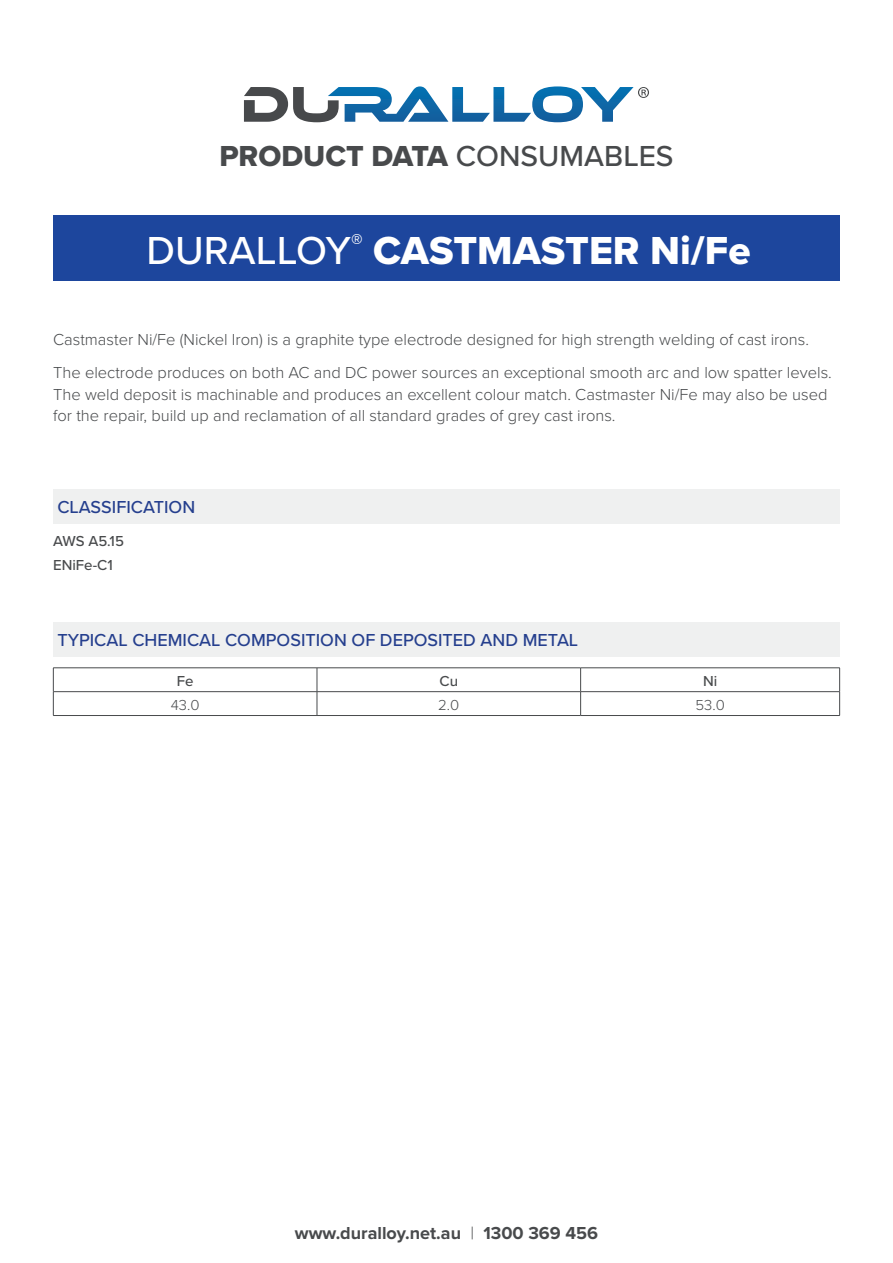
<style>
.page{position:relative;width:893px;height:1263px;background:#fff}
.page>*{position:absolute;margin:0;border:0;box-sizing:border-box;transform-origin:0 0}
.t1{font:40.5px "Proxima Nova Extrabld";color:#fff}
.t2{font:30px "Proxima Nova Extrabld";color:#484a4c}
.t3{font:500 18px "Proxima Nova";color:#253f8e}
.t4{font:700 18px "Proxima Nova";color:#484a4c}
.t5{font:300 16.5px/33.8px "Proxima Nova";color:#484a4c}
.t6{font:500 15px/23.7px "Proxima Nova";color:#484a4c}
.t7{font:300 15px "Proxima Nova";color:#484a4c}
.s1{font-family:"Proxima Nova";font-weight:500}
.s2{font-weight:300}
</style>
<div class="page">
<svg style="left:244px;top:86px;width:405px;height:36px"></svg>
<div style="left:53px;top:215px;width:787px;height:66px;background:#1d469d"></div>
<div style="left:53px;top:489px;width:787px;height:34px;background:#eff0f0"></div>
<hr style="left:53px;top:667px;width:264px;height:1px;background:#484a4c">
<hr style="left:317px;top:667px;width:264px;height:1px;background:#484a4c">
<hr style="left:581px;top:667px;width:259px;height:1px;background:#484a4c">
<hr style="left:53px;top:691px;width:264px;height:1px;background:#484a4c">
<svg style="left:53px;top:668px;width:1px;height:47px"></svg>
<hr style="left:317px;top:691px;width:264px;height:1px;background:#484a4c">
<svg style="left:317px;top:668px;width:1px;height:47px"></svg>
<hr style="left:581px;top:691px;width:259px;height:1px;background:#484a4c">
<svg style="left:580px;top:668px;width:1px;height:47px"></svg>
<svg style="left:839px;top:668px;width:1px;height:47px"></svg>
<hr style="left:53px;top:715px;width:264px;height:1px;background:#484a4c">
<hr style="left:317px;top:715px;width:264px;height:1px;background:#484a4c">
<hr style="left:581px;top:715px;width:259px;height:1px;background:#484a4c">
<div style="left:53px;top:622px;width:787px;height:34px;background:#eff0f0"></div>
<h2 class="t2" style="left:219px;top:138px;width:456px">PRODUCT DATA <span class="s1">CONSUMABLES</span></h2>
<h1 class="t1" style="left:147px;top:226px;width:605px"><span class="s1">DURALLOY</span><sup>®</sup> CASTMASTER Ni/Fe</h1>
<p class="t5" style="left:53px;top:323px;width:780px">Castmaster Ni/Fe (Nickel Iron) is a graphite type electrode designed for high strength welding of cast irons.<br>The electrode produces on both AC and DC power sources an exceptional smooth arc and low spatter levels.</p>
<p class="t5" style="left:53px;top:384px;width:776px;line-height:21px">The weld deposit is machinable and produces an excellent colour match. Castmaster Ni/Fe may also be used for the repair, build up and reclamation of all standard grades of grey cast irons.</p>
<p class="t3" style="left:57px;top:496px;width:139px">CLASSIFICATION</p>
<p class="t6" style="left:53px;top:530px;width:72px">AWS A5.15<br>ENiFe-C1</p>
<p class="t3" style="left:57px;top:630px;width:522px">TYPICAL CHEMICAL COMPOSITION OF DEPOSITED AND METAL</p>
<p class="t6" style="left:177px;top:669px;width:18px">Fe</p>
<p class="t6" style="left:439px;top:669px;width:20px">Cu</p>
<p class="t6" style="left:703px;top:669px;width:16px">Ni</p>
<p class="t7" style="left:171px;top:695px;width:30px">43.0</p>
<p class="t7" style="left:438px;top:695px;width:23px">2.0</p>
<p class="t7" style="left:695px;top:695px;width:31px">53.0</p>
<p class="t4" style="left:295px;top:1222px;width:305px">www.duralloy.net.au <span class="s2">|</span> 1300 369 456</p>
</div>
